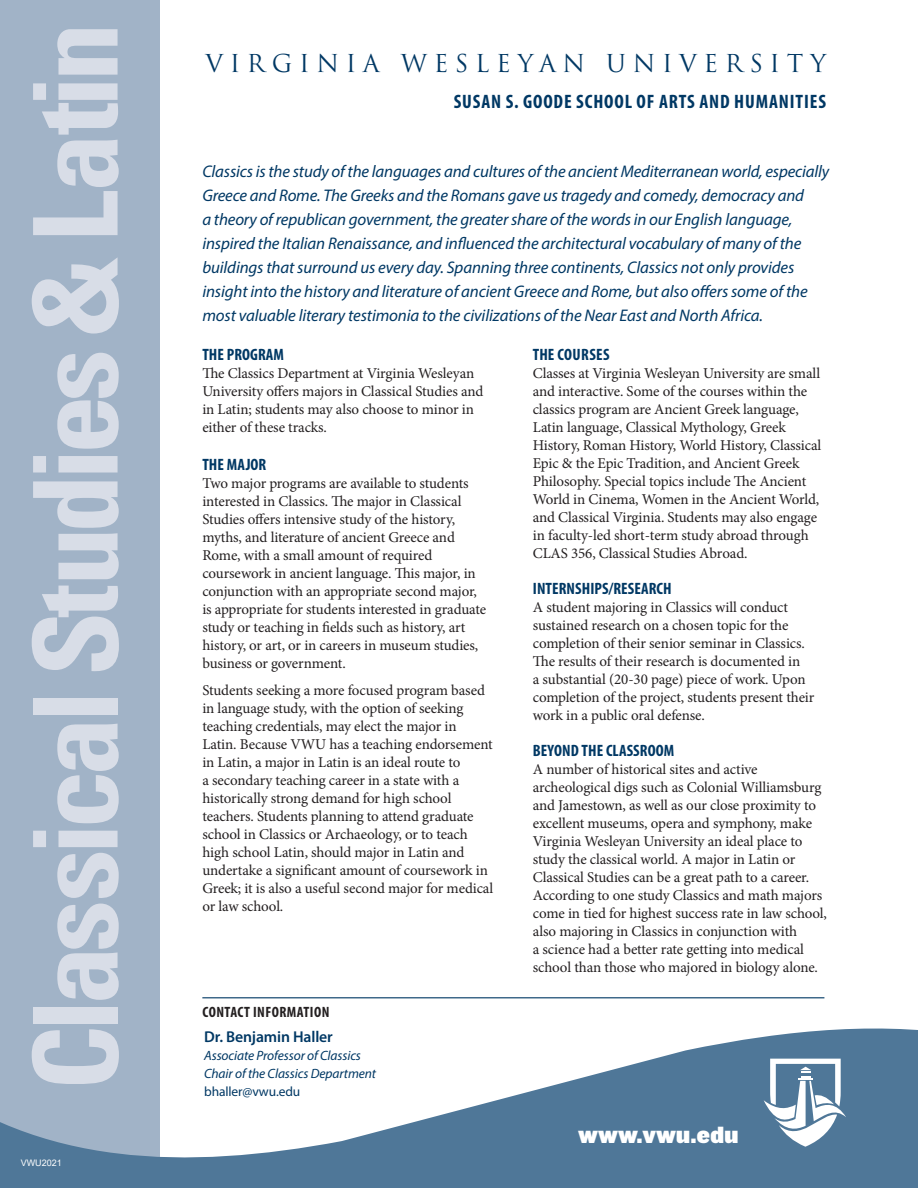
<style>
.page{position:relative;width:918px;height:1188px;background:#fff}
.page>*{position:absolute;margin:0;border:0;box-sizing:border-box;transform-origin:0 0}
.t1{font:700 condensed 117px "Univers";letter-spacing:-.05em;color:#d8dde7}
.t2{font:24px "Trajan Pro";letter-spacing:.275em;color:#003864}
.t3{font:24px "Knockout HTF92 Ultmt Cruiserwt";letter-spacing:.025em;color:#fff}
.t4{font:700 condensed 19.5px "Myriad Pro";letter-spacing:.045em;color:#003864}
.t5{font:italic 16.8px/24px "Myriad Pro";letter-spacing:-.01em;color:#003864}
.t6{font:700 condensed 16.5px "Myriad Pro";letter-spacing:.005em;color:#003864}
.t7{font:700 condensed 16.5px "Myriad Pro";letter-spacing:.025em;color:#003864}
.t8{font:600 15.75px "Myriad Pro";letter-spacing:-.01em;color:#003864}
.t9{font:15px/18px "Minion Pro";letter-spacing:-.01em;color:#231f20}
.t10{font:700 condensed 15px "Myriad Pro";letter-spacing:.03em;color:#231f20}
.t11{font:italic 13.5px/18px "Myriad Pro";letter-spacing:-.01em;color:#003864}
.t12{font:13.5px "Myriad Pro";letter-spacing:-.01em;color:#003864}
.t13{font:9px "Arial";color:#fff}
</style>
<div class="page">
<div style="left:0;top:0;width:160px;height:1188px;background:#a1b3c7"></div>
<hr style="left:202px;top:997px;width:622px;height:1px;background:#003864">
<svg style="left:0;top:1028px;width:918px;height:160px;fill:#4f7798"></svg>
<svg style="left:764px;top:1059px;width:82px;height:88px"></svg>
<p class="t1" style="left:4px;top:1091px;width:1069px;rotate:-90deg">Classical Studies &amp; Latin</p>
<p class="t13" style="left:21px;top:1157px;width:43px">VWU2021</p>
<h2 class="t2" style="left:205px;top:48px;width:622px">VIRGINIA WESLEYAN UNIVERSITY</h2>
<h3 class="t4" style="left:454px;top:89px;width:374px">SUSAN S . GOODE SCHOOL OF AR T S AND HUMANITIES</h3>
<p class="t5" style="left:202px;top:159px;width:629px">Classics is the study of the languages and cultures of the ancient Mediterranean world, especially Greece and Rome. The Greeks and the Romans gave us tragedy and comedy, democracy and<br>a theory of republican government, the greater share of the words in our English language, inspired the Italian Renaissance, and influenced the architectural vocabulary of many of the buildings that surround us every day. Spanning three continents, Classics not only provides insight into the history and literature of ancient Greece and Rome, but also offers some of the most valuable literary testimonia to the civilizations of the Near East and North Africa.</p>
<p class="t6" style="left:202px;top:344px;width:83px">THE PROGRAM</p>
<p class="t9" style="left:202px;top:364px;width:282px">The Classics Department at Virginia Wesleyan University offers majors in Classical Studies and in Latin; students may also choose to minor in either of these tracks.</p>
<p class="t6" style="left:202px;top:454px;width:66px">THE MA JOR</p>
<p class="t9" style="left:202px;top:474px;width:285px">Two major programs are available to students interested in Classics. The major in Classical Studies offers intensive study of the history, myths, and literature of ancient Greece and Rome, with a small amount of required coursework in ancient language. This major, in conjunction with an appropriate second major, is appropriate for students interested in graduate study or teaching in fields such as history, art history, or art, or in careers in museum studies, business or government.</p>
<p class="t9" style="left:202px;top:681px;width:292px">Students seeking a more focused program based in language study, with the option of seeking teaching credentials, may elect the major in Latin. Because VWU has a teaching endorsement in Latin, a major in Latin is an ideal route to<br>a secondary teaching career in a state with a historically strong demand for high school teachers. Students planning to attend graduate school in Classics or Archaeology, or to teach high school Latin, should major in Latin and undertake a significant amount of coursework in Greek; it is also a useful second major for medical or law school.</p>
<p class="t7" style="left:533px;top:344px;width:78px">THE COURSES</p>
<p class="t9" style="left:533px;top:364px;width:290px">Classes at Virginia Wesleyan University are small and interactive. Some of the courses within the classics program are Ancient Greek language, Latin language, Classical Mythology, Greek History, Roman History, World History, Classical Epic &amp; the Epic Tradition, and Ancient Greek Philosophy. Special topics include The Ancient World in Cinema, Women in the Ancient World, and Classical Virginia. Students may also engage in faculty-led short-term study abroad through CLAS 356, Classical Studies Abroad.</p>
<p class="t6" style="left:533px;top:578px;width:140px">INTERNSHIPS/RESEARCH</p>
<p class="t9" style="left:533px;top:598px;width:283px">A student majoring in Classics will conduct sustained research on a chosen topic for the completion of their senior seminar in Classics.<br>The results of their research is documented in<br>a substantial (20-30 page) piece of work. Upon completion of the project, students present their work in a public oral defense.</p>
<p class="t6" style="left:533px;top:740px;width:143px">BEYOND THE CLASSROOM</p>
<p class="t9" style="left:533px;top:760px;width:296px">A number of historical sites and active archeological digs such as Colonial Williamsburg and Jamestown, as well as our close proximity to excellent museums, opera and symphony, make Virginia Wesleyan University an ideal place to study the classical world. A major in Latin or Classical Studies can be a great path to a career.<br>According to one study Classics and math majors come in tied for highest success rate in law school, also majoring in Classics in conjunction with<br>a science had a better rate getting into medical school than those who majored in biology alone.</p>
<p class="t10" style="left:203px;top:1003px;width:128px">CONTAC T INFORMATION</p>
<p class="t8" style="left:204px;top:1027px;width:130px">Dr. Benjamin Haller</p>
<p class="t11" style="left:204px;top:1046px;width:174px">Associate Professor of Classics<br>Chair of the Classics Department</p>
<p class="t12" style="left:204px;top:1083px;width:98px">bhaller@vwu.edu</p>
<h2 class="t3" style="left:579px;top:1122px;width:161px">www.vwu.edu</h2>
</div>
